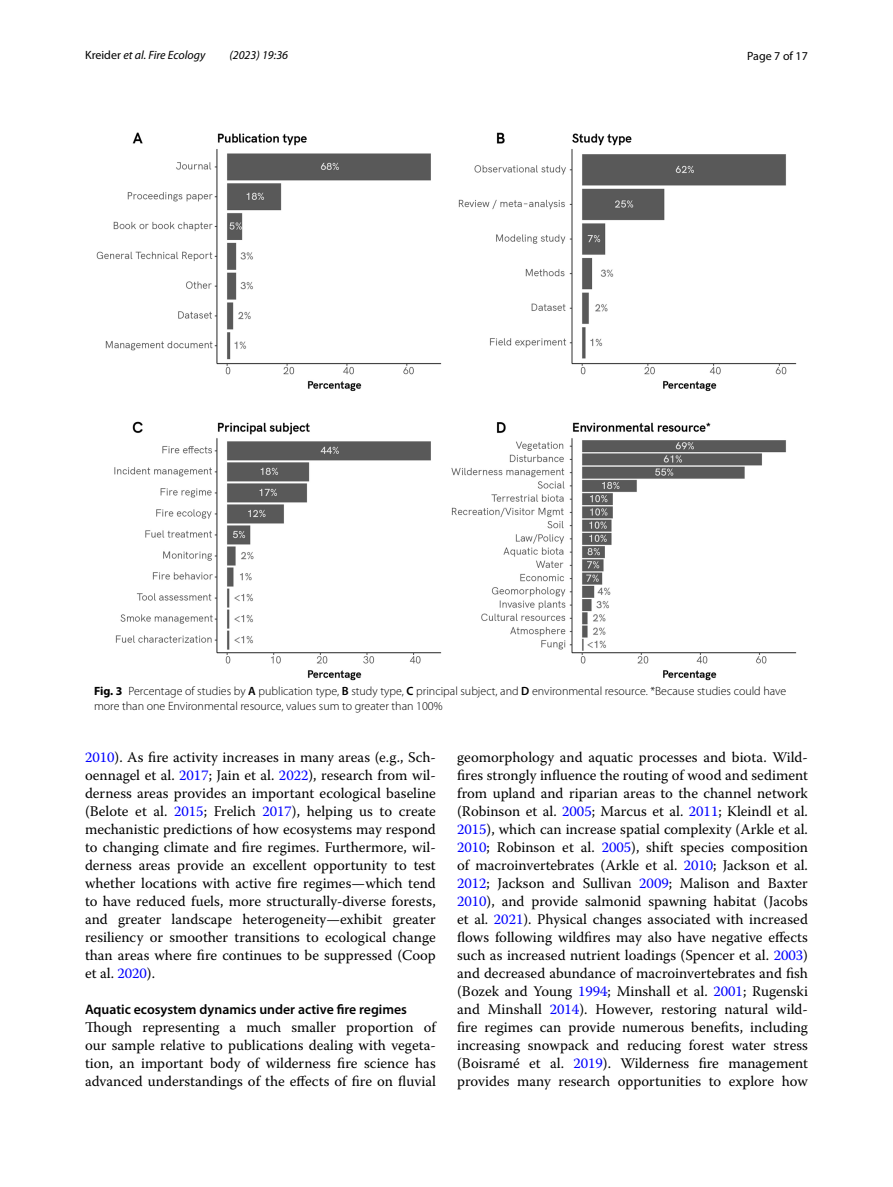
<style>
.page{position:relative;width:893px;height:1187px;background:#fff}
.page>*{position:absolute;margin:0;border:0;box-sizing:border-box;transform-origin:0 0}
.t1{font:14.7px/18px "Warnock Pro";color:#000;text-align:justify}
.t2{font:600 13.8px "Myriad Pro";color:#000}
.t3{font:300 12px/15px "Myriad Pro";color:#000}
.t4{font:italic 12px "Myriad Pro";color:#000}
.t5{font:12px "Myriad Pro";color:#000}
.s1{font-style:normal}
.s2{font-weight:700}
.s3{font-weight:600}
.s4{color:#00f}
</style>
<div class="page">
<img style="left:96px;top:133px;width:701px;height:547px">
<p class="t4" style="left:85px;top:48px;width:122px"><span class="s1">Kreider</span> et al. Fire Ecology</p>
<p class="t4" style="left:229px;top:48px;width:60px">(2023) 19:36</p>
<p class="t5" style="left:747px;top:48px;width:62px">Page 7 of 17</p>
<p class="t3" style="left:94px;top:684px;width:694px"><span class="s2">Fig. 3</span> Percentage of studies by <span class="s3">A</span> publication type, <span class="s3">B</span> study type, <span class="s3">C</span> principal subject, and <span class="s3">D</span> environmental resource. *Because studies could have more than one Environmental resource, values sum to greater than 100%</p>
<p class="t1" style="left:85px;top:747px;width:352px"><span class="s4">2010</span>). As fire activity increases in many areas (e.g., Sch&shy;oennagel et al. <span class="s4">2017</span>; Jain et al. <span class="s4">2022</span>), research from wil&shy;derness areas provides an important ecological baseline (Belote et al. <span class="s4">2015</span>; Frelich <span class="s4">2017</span>), helping us to create mechanistic predictions of how ecosystems may respond to changing climate and fire regimes. Furthermore, wil&shy;derness areas provide an excellent opportunity to test whether locations with active fire regimes—which tend to have reduced fuels, more structurally-diverse forests, and greater landscape heterogeneity—exhibit greater resiliency or smoother transitions to ecological change than areas where fire continues to be suppressed (Coop et al. <span class="s4">2020</span>).</p>
<p class="t2" style="left:85px;top:1000px;width:323px">Aquatic ecosystem dynamics under active fire regimes</p>
<p class="t1" style="left:85px;top:1017px;width:352px">Though representing a much smaller proportion of our sample relative to publications dealing with vegeta&shy;tion, an important body of wilderness fire science has advanced understandings of the effects of fire on fluvial</p>
<p class="t1" style="left:457px;top:747px;width:352px">geomorphology and aquatic processes and biota. Wild&shy;fires strongly influence the routing of wood and sediment from upland and riparian areas to the channel network (Robinson et al. <span class="s4">2005</span>; Marcus et al. <span class="s4">2011</span>; Kleindl et al.<br><span class="s4">2015</span>), which can increase spatial complexity (Arkle et al.<br><span class="s4">2010</span>; Robinson et al. <span class="s4">2005</span>), shift species composition of macroinvertebrates (Arkle et al. <span class="s4">2010</span>; Jackson et al.<br><span class="s4">2012</span>; Jackson and Sullivan <span class="s4">2009</span>; Malison and Baxter <span class="s4">2010</span>), and provide salmonid spawning habitat (Jacobs et al. <span class="s4">2021</span>). Physical changes associated with increased flows following wildfires may also have negative effects such as increased nutrient loadings (Spencer et al. <span class="s4">2003</span>) and decreased abundance of macroinvertebrates and fish (Bozek and Young <span class="s4">1994</span>; Minshall et al. <span class="s4">2001</span>; Rugenski and Minshall <span class="s4">2014</span>). However, restoring natural wild&shy;fire regimes can provide numerous benefits, including increasing snowpack and reducing forest water stress (Boisramé et al. <span class="s4">2019</span>). Wilderness fire management provides many research opportunities to explore how</p>
</div>
